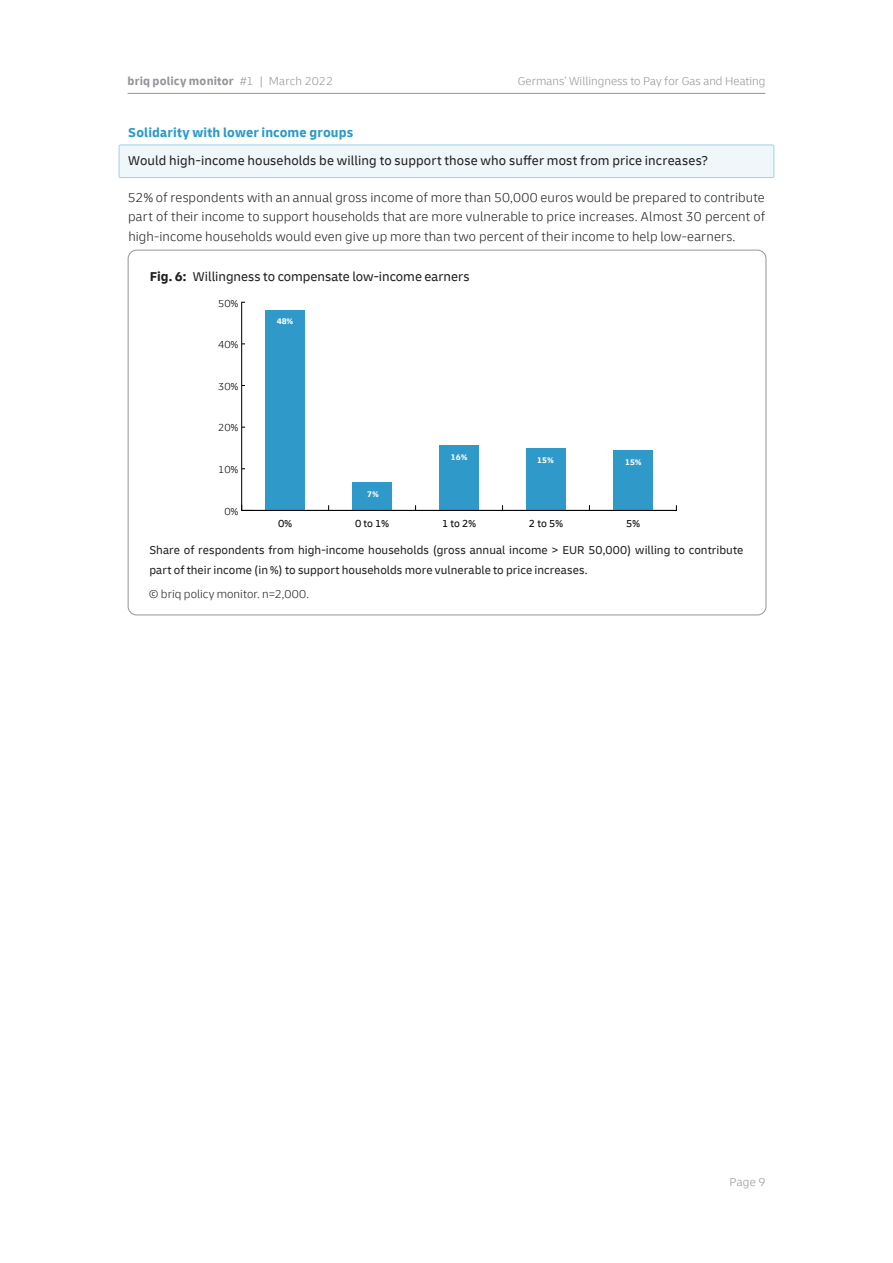
<style>
.page{position:relative;width:893px;height:1263px;background:#fff}
.page>*{position:absolute;margin:0;border:0;box-sizing:border-box;transform-origin:0 0}
.Fließtext{font:300 13.5px/19.5px "Delivery";letter-spacing:.01em;color:#231f20;text-align:justify}
.Fließtext_Start{font:13.5px "Delivery";letter-spacing:.01em;color:#231f20}
.Abb_Überschrift{font:13.5px "Delivery";color:#231f20}
.t1{font:700 13.5px "Delivery";letter-spacing:.01em;color:#2b99ca}
.Abb_Unterschrift{font:12px/19.5px "Delivery";letter-spacing:.005em;color:#231f20}
.t2{font:300 12px "Delivery";color:#939598}
.t3{font:700 12px "Delivery";letter-spacing:.015em;color:#939598}
.Abb_Unterschrift_Cop{font:300 12px "Delivery";color:#231f20}
.t4{font:10.65px "Delivery";color:#000}
.t5{font:300 10.65px "Delivery";color:#000}
.t6{font:700 8.55px "Delivery";color:#fff}
.s1{font-weight:300}
.s2{font-weight:700}
</style>
<div class="page">
<hr style="left:128px;top:93px;width:637px;height:1px;background:#939598">
<div style="left:119px;top:145px;width:655px;height:33px;background:#eff7fa;border-radius:2px"></div>
<div style="left:119px;top:145px;width:655px;height:33px;border:1px solid #a1d0e3;border-radius:2px"></div>
<hr style="left:241px;top:302px;width:1px;height:208px;background:#000">
<svg style="left:241px;top:505px;width:12px;height:6px"></svg>
<div style="left:266px;top:310px;width:39px;height:200px;background:#2f9aca"></div>
<div style="left:353px;top:482px;width:39px;height:28px;background:#2f9aca"></div>
<div style="left:439px;top:445px;width:40px;height:65px;background:#2f9aca"></div>
<div style="left:526px;top:448px;width:40px;height:62px;background:#2f9aca"></div>
<div style="left:613px;top:450px;width:39px;height:60px;background:#2f9aca"></div>
<hr style="left:242px;top:510px;width:434px;height:1px;background:#000">
<p class="t3" style="left:128px;top:73px;width:207px">briq policy monitor <span class="s1">#1 | March 2022</span></p>
<p class="t2" style="left:518px;top:74px;width:249px">Germans’ Willingness to Pay for Gas and Heating</p>
<h2 class="t1" style="left:128px;top:124px;width:226px">Solidarity with lower income groups</h2>
<p class="Fließtext_Start" style="left:128px;top:152px;width:581px">Would high-income households be willing to support those who suffer most from price increases?</p>
<p class="Fließtext" style="left:128px;top:187px;width:639px">52% of respondents with an annual gross income of more than 50,000 euros would be prepared to contribute part of their income to support households that are more vulnerable to price increases. Almost 30 percent of high-income households would even give up more than two percent of their income to help low-earners.</p>
<p class="Abb_Überschrift" style="left:150px;top:269px;width:321px"><span class="s2">Fig. 6:</span> Willingness to compensate low-income earners</p>
<p class="t5" style="left:218px;top:297px;width:22px">50%</p>
<p class="t5" style="left:218px;top:338px;width:22px">40%</p>
<p class="t5" style="left:218px;top:380px;width:22px">30%</p>
<p class="t5" style="left:218px;top:422px;width:22px">20%</p>
<p class="t5" style="left:218px;top:463px;width:22px">10%</p>
<p class="t5" style="left:225px;top:505px;width:15px">0%</p>
<p class="t6" style="left:277px;top:316px;width:18px">48%</p>
<p class="t6" style="left:367px;top:489px;width:13px">7%</p>
<p class="t6" style="left:451px;top:452px;width:18px">16%</p>
<p class="t6" style="left:537px;top:454px;width:18px">15%</p>
<p class="t6" style="left:625px;top:457px;width:18px">15%</p>
<p class="t4" style="left:278px;top:517px;width:15px">0%</p>
<p class="t4" style="left:355px;top:517px;width:36px">0 to 1%</p>
<p class="t4" style="left:442px;top:517px;width:36px">1 to 2%</p>
<p class="t4" style="left:529px;top:517px;width:36px">2 to 5%</p>
<p class="t4" style="left:626px;top:517px;width:15px">5%</p>
<p class="Abb_Unterschrift" style="left:149px;top:540px;width:595px">Share of respondents from high-income households (gross annual income &gt; EUR 50,000) willing to contribute part of their income (in %) to support households more vulnerable to price increases.</p>
<p class="Abb_Unterschrift_Cop" style="left:149px;top:586px;width:162px">© briq policy monitor. n=2,000.</p>
<p class="t2" style="left:729px;top:1175px;width:37px">Page 9</p>
</div>
